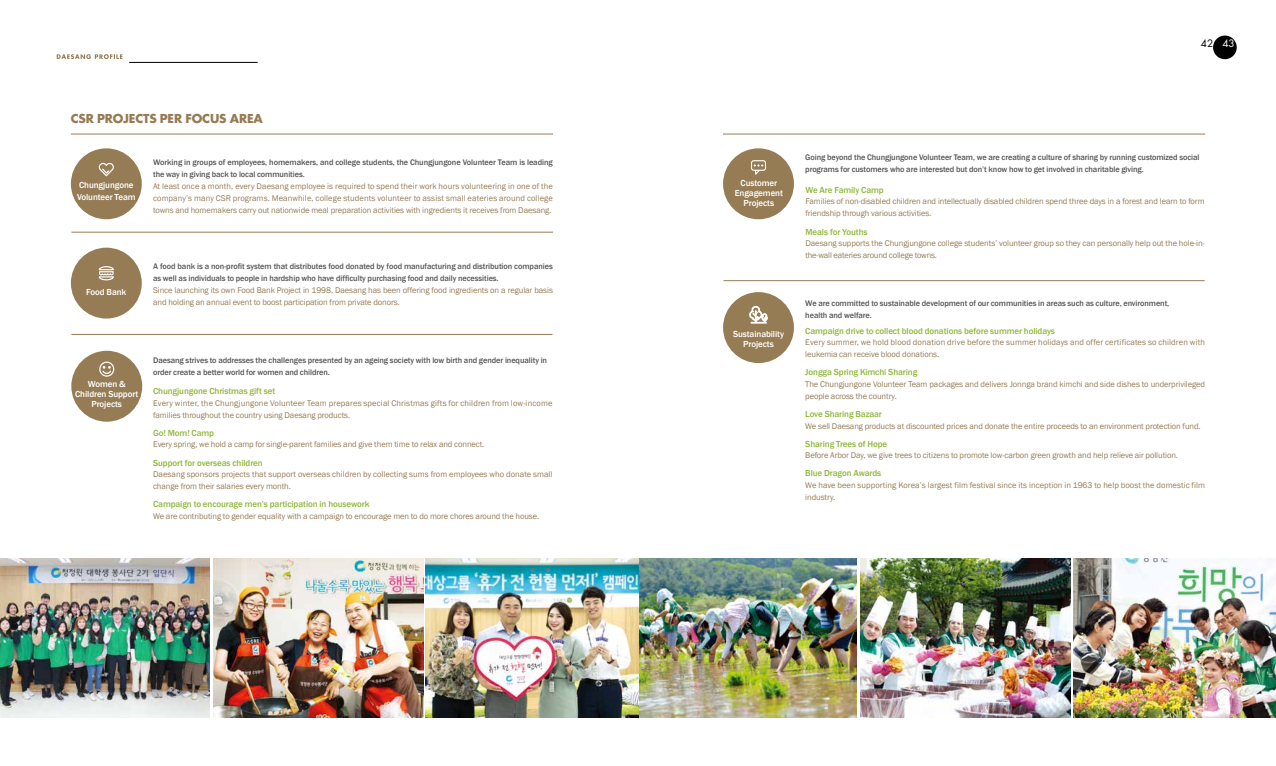
<style>
.page{position:relative;width:1276px;height:766px;background:#fff}
.page>*{position:absolute;margin:0;border:0;box-sizing:border-box;transform-origin:0 0}
.t1{font:700 12px "Futura Std";letter-spacing:-.01em;color:#967c55}
.t2{font:10px "Futura Std";color:#000}
.t3{font:500 9px "Franklin Gothic";letter-spacing:-.01em;color:#90b83d}
.t4{font:500 9px/10px "Franklin Gothic";letter-spacing:-.01em;color:#fff;text-align:center}
.t5{font:8.5px/12px "Franklin Gothic";letter-spacing:-.01em;color:#967c55}
.t6{font:8.5px/12px "Franklin Gothic";letter-spacing:.015em;color:#967c55}
.t7{font:8.5px/12px "Franklin Gothic";letter-spacing:.01em;color:#967c55}
.t8{font:500 8.3px/12px "Franklin Gothic";letter-spacing:-.01em;color:#595757}
.s1{color:#fff}
</style>
<div class="page">
<div style="left:1213px;top:36px;width:23px;height:23px;background:#000;border-radius:50%"></div>
<hr style="left:71px;top:133px;width:482px;height:1px;background:#967c55">
<hr style="left:723px;top:133px;width:482px;height:1px;background:#967c55">
<hr style="left:723px;top:280px;width:481px;height:1px;background:#967c55">
<hr style="left:71px;top:334px;width:481px;height:1px;background:#967c55">
<hr style="left:71px;top:232px;width:482px;height:1px;background:#967c55">
<img style="left:426px;top:558px;width:431px;height:159px">
<img style="left:1073px;top:558px;width:203px;height:159px">
<img style="left:213px;top:558px;width:210px;height:159px">
<img style="left:860px;top:558px;width:210px;height:159px">
<div style="left:71px;top:148px;width:71px;height:71px;background:#967c55;border-radius:50%"></div>
<svg style="left:99px;top:163px;width:15px;height:13px"></svg>
<div style="left:71px;top:247px;width:71px;height:71px;background:#967c55;border-radius:50%"></div>
<svg style="left:99px;top:266px;width:15px;height:14px"></svg>
<div style="left:71px;top:350px;width:71px;height:71px;background:#967c55;border-radius:50%"></div>
<svg style="left:99px;top:361px;width:15px;height:15px"></svg>
<div style="left:723px;top:148px;width:71px;height:71px;background:#967c55;border-radius:50%"></div>
<svg style="left:751px;top:160px;width:15px;height:15px"></svg>
<div style="left:723px;top:292px;width:71px;height:71px;background:#967c55;border-radius:50%"></div>
<svg style="left:749px;top:306px;width:18px;height:17px"></svg>
<hr style="left:129px;top:62px;width:129px;height:1px;background:#000">
<svg style="left:57px;top:54px;width:65px;height:5px"></svg>
<img style="left:0;top:558px;width:210px;height:159px">
<h1 class="t1" style="left:71px;top:111px;width:194px">CSR PROJECTS PER FOCUS AREA</h1>
<p class="t4" style="left:77px;top:180px;width:60px;line-height:11px;text-align:left">Chungjungone<br>Volunteer Team</p>
<p class="t8" style="left:153px;top:156px;width:401px">Working in groups of employees, homemakers, and college students, the Chungjungone Volunteer Team is leading the way in giving back to local communities.</p>
<p class="t5" style="left:153px;top:180px;width:401px;text-align:justify">At least once a month, every Daesang employee is required to spend their work hours volunteering in one of the company’s many CSR programs. Meanwhile, college students volunteer to assist small eateries around college towns and homemakers carry out nationwide meal preparation activities with ingredients it receives from Daesang.</p>
<p class="t4" style="left:86px;top:287px;width:42px">Food Bank</p>
<p class="t8" style="left:153px;top:260px;width:401px">A food bank is a non-profit system that distributes food donated by food manufacturing and distribution companies as well as individuals to people in hardship who have difficulty purchasing food and daily necessities.</p>
<p class="t5" style="left:153px;top:284px;width:401px">Since launching its own Food Bank Project in 1998, Daesang has been offering food ingredients on a regular basis and holding an annual event to boost participation from private donors.</p>
<p class="t4" style="left:75px;top:378px;width:65px">Women &amp;<br>Children Support<br>Projects</p>
<p class="t8" style="left:153px;top:354px;width:395px">Daesang strives to addresses the challenges presented by an ageing society with low birth and gender inequality in order create a better world for women and children.</p>
<p class="t3" style="left:153px;top:385px;width:124px">Chungjungone Christmas gift set</p>
<p class="t6" style="left:153px;top:397px;width:401px">Every winter, the Chungjungone Volunteer Team prepares special Christmas gifts for children from low-income families throughout the country using Daesang products.</p>
<p class="t3" style="left:153px;top:427px;width:63px">Go! Mom! Camp</p>
<p class="t5" style="left:153px;top:438px;width:333px">Every spring, we hold a camp for single-parent families and give them time to relax and connect.</p>
<p class="t3" style="left:153px;top:457px;width:111px">Support for overseas children</p>
<p class="t5" style="left:153px;top:468px;width:401px">Daesang sponsors projects that support overseas children by collecting sums from employees who donate small change from their salaries every month.</p>
<p class="t3" style="left:153px;top:498px;width:218px">Campaign to encourage men’s participation in housework</p>
<p class="t5" style="left:153px;top:510px;width:387px">We are contributing to gender equality with a campaign to encourage men to do more chores around the house.</p>
<p class="t2" style="left:1200px;top:37px;width:35px">42 <span class="s1">43</span></p>
<p class="t4" style="left:735px;top:178px;width:50px">Customer<br>Engagement<br>Projects</p>
<p class="t4" style="left:733px;top:329px;width:52px">Sustainability<br>Projects</p>
<p class="t8" style="left:805px;top:151px;width:396px">Going beyond the Chungjungone Volunteer Team, we are creating a culture of sharing by running customized social programs for customers who are interested but don’t know how to get involved in charitable giving.</p>
<p class="t3" style="left:805px;top:185px;width:80px">We Are Family Camp</p>
<p class="t5" style="left:805px;top:195px;width:401px">Families of non-disabled children and intellectually disabled children spend three days in a forest and learn to form friendship through various activities.</p>
<p class="t3" style="left:805px;top:226px;width:64px">Meals for Youths</p>
<p class="t5" style="left:805px;top:237px;width:401px">Daesang supports the Chungjungone college students’ volunteer group so they can personally help out the hole-in&shy;the-wall eateries around college towns.</p>
<p class="t8" style="left:805px;top:297px;width:365px">We are committed to sustainable development of our communities in areas such as culture, environment, health and welfare.</p>
<p class="t3" style="left:805px;top:325px;width:251px">Campaign drive to collect blood donations before summer holidays</p>
<p class="t7" style="left:805px;top:336px;width:401px">Every summer, we hold blood donation drive before the summer holidays and offer certificates so children with leukemia can receive blood donations.</p>
<p class="t3" style="left:805px;top:366px;width:114px">Jongga Spring Kimchi Sharing</p>
<p class="t5" style="left:805px;top:378px;width:401px">The Chungjungone Volunteer Team packages and delivers Jonnga brand kimchi and side dishes to underprivileged people across the country.</p>
<p class="t3" style="left:805px;top:408px;width:78px">Love Sharing Bazaar</p>
<p class="t5" style="left:805px;top:419px;width:397px">We sell Daesang products at discounted prices and donate the entire proceeds to an environment protection fund.</p>
<p class="t3" style="left:805px;top:438px;width:83px">Sharing Trees of Hope</p>
<p class="t5" style="left:805px;top:449px;width:374px">Before Arbor Day, we give trees to citizens to promote low-carbon green growth and help relieve air pollution.</p>
<p class="t3" style="left:805px;top:467px;width:78px">Blue Dragon Awards</p>
<p class="t5" style="left:805px;top:479px;width:401px">We have been supporting Korea’s largest film festival since its inception in 1963 to help boost the domestic film industry.</p>
</div>
